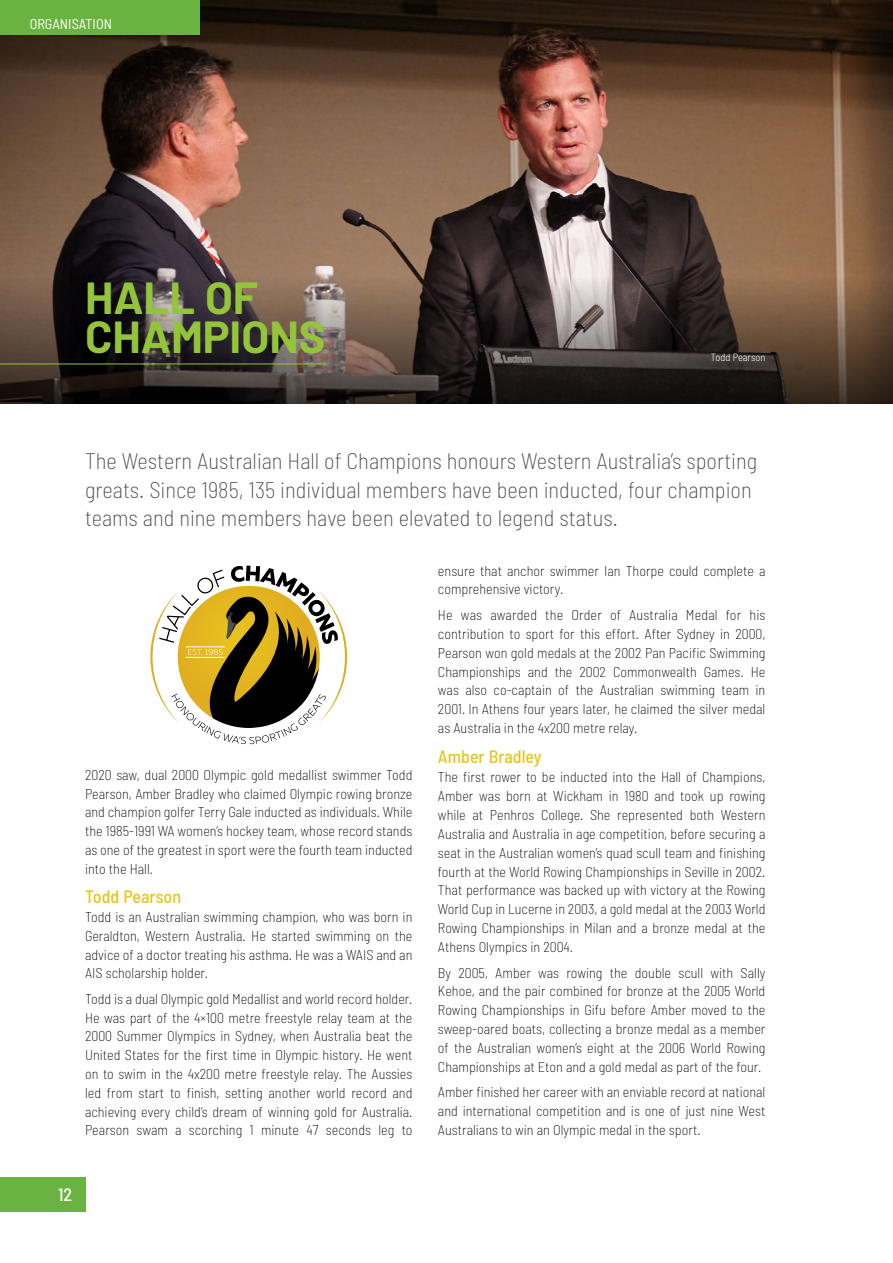
<style>
.page{position:relative;width:893px;height:1263px;background:#fff}
.page>*{position:absolute;margin:0;border:0;box-sizing:border-box;transform-origin:0 0}
.t1{font:700 45px/39px "Barlow";color:#94c43a}
.t2{font:200 semi-condensed 22.5px/28.5px "Barlow";color:#464645}
.t3{font:500 semi-condensed 18px "Barlow";color:#e8c51e}
.t4{font:500 semi-condensed 18px "Barlow";color:#fff}
.t5{font:200 semi-condensed 14.25px/18.9px "Barlow";color:#000;text-align:justify}
.t6{font:semi-condensed 14.25px "Barlow";color:#fff}
.t7{font:300 semi-condensed 10.5px "Barlow";color:#fff}
</style>
<div class="page">
<img style="left:0;top:0;width:893px;height:276px">
<svg style="left:0;top:276px;width:893px;height:128px;background:#473a35"></svg>
<hr style="left:0;top:364px;width:326px;height:1px;background:#94c43a">
<svg style="left:150px;top:566px;width:197px;height:178px"></svg>
<div style="left:0;top:0;width:200px;height:34px;background:#6bb340"></div>
<div style="left:0;top:1178px;width:85px;height:34px;background:#6bb340"></div>
<p class="t6" style="left:30px;top:15px;width:84px">ORGANISATION</p>
<h1 class="t1" style="left:85px;top:278px;width:242px">HALL OF<br>CHAMPIONS</h1>
<p class="t7" style="left:711px;top:351px;width:56px">Todd Pearson</p>
<h2 class="t2" style="left:85px;top:446px;width:674px">The Western Australian Hall of Champions honours Western Australia’s sporting greats. Since 1985, 135 individual members have been inducted, four champion teams and nine members have been elevated to legend status.</h2>
<p class="t5" style="left:85px;top:765px;width:329px">2020 saw, dual 2000 Olympic gold medallist swimmer Todd Pearson, Amber Bradley who claimed Olympic rowing bronze and champion golfer Terry Gale inducted as individuals. While the 1985-1991 WA women’s hockey team, whose record stands as one of the greatest in sport were the fourth team inducted into the Hall.</p>
<p class="t3" style="left:85px;top:885px;width:98px">Todd Pearson</p>
<p class="t5" style="left:85px;top:907px;width:329px">Todd is an Australian swimming champion, who was born in Geraldton, Western Australia. He started swimming on the advice of a doctor treating his asthma. He was a WAIS and an AIS scholarship holder.</p>
<p class="t5" style="left:85px;top:989px;width:329px">Todd is a dual Olympic gold Medallist and world record holder.<br>He was part of the 4×100 metre freestyle relay team at the 2000 Summer Olympics in Sydney, when Australia beat the United States for the first time in Olympic history. He went on to swim in the 4x200 metre freestyle relay. The Aussies led from start to finish, setting another world record and achieving every child’s dream of winning gold for Australia.<br>Pearson swam a scorching 1 minute 47 seconds leg to</p>
<p class="t4" style="left:58px;top:1183px;width:16px">12</p>
<p class="t5" style="left:438px;top:561px;width:329px">ensure that anchor swimmer Ian Thorpe could complete a comprehensive victory.</p>
<p class="t5" style="left:438px;top:605px;width:329px">He was awarded the Order of Australia Medal for his contribution to sport for this effort. After Sydney in 2000, Pearson won gold medals at the 2002 Pan Pacific Swimming Championships and the 2002 Commonwealth Games. He was also co-captain of the Australian swimming team in 2001. In Athens four years later, he claimed the silver medal as Australia in the 4x200 metre relay.</p>
<p class="t3" style="left:438px;top:745px;width:105px">Amber Bradley</p>
<p class="t5" style="left:438px;top:767px;width:329px">The first rower to be inducted into the Hall of Champions, Amber was born at Wickham in 1980 and took up rowing while at Penhros College. She represented both Western Australia and Australia in age competition, before securing a seat in the Australian women’s quad scull team and finishing fourth at the World Rowing Championships in Seville in 2002.<br>That performance was backed up with victory at the Rowing World Cup in Lucerne in 2003, a gold medal at the 2003 World Rowing Championships in Milan and a bronze medal at the Athens Olympics in 2004.</p>
<p class="t5" style="left:438px;top:962px;width:329px">By 2005, Amber was rowing the double scull with Sally Kehoe, and the pair combined for bronze at the 2005 World Rowing Championships in Gifu before Amber moved to the sweep-oared boats, collecting a bronze medal as a member of the Australian women’s eight at the 2006 World Rowing Championships at Eton and a gold medal as part of the four.</p>
<p class="t5" style="left:438px;top:1082px;width:329px">Amber finished her career with an enviable record at national and international competition and is one of just nine West Australians to win an Olympic medal in the sport.</p>
</div>
